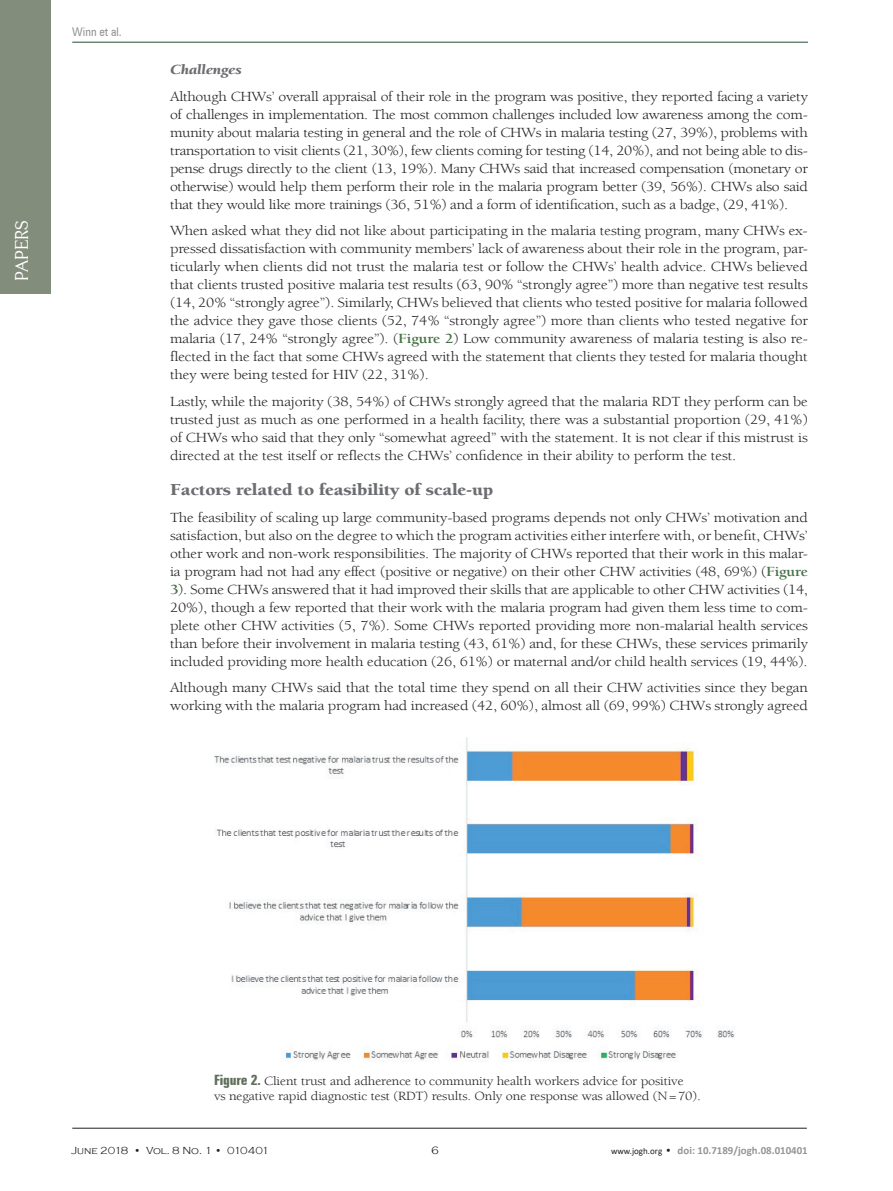
<style>
.page{position:relative;width:893px;height:1191px;background:#fff}
.page>*{position:absolute;margin:0;border:0;box-sizing:border-box;transform-origin:0 0}
.t1{font:18px "Centabel";color:#fff}
.t2{font:900 17.1px "Berkeley Std";letter-spacing:-.01em;color:#6c6d70;scale:1.11 1}
.t3{font:14.25px/18px "Berkeley Std";letter-spacing:-.01em;color:#231f20;text-align:justify;scale:1.11 1}
.t4{font:italic 900 14.25px "Berkeley Std";letter-spacing:-.01em;color:#6c6d70;scale:1.11 1}
.t5{font:12.9px/15.8px "Berkeley Std";letter-spacing:-.01em;color:#231f20;scale:1.11 1}
.t6{font:condensed 12px "Zurich BT";color:#939598}
.t7{font:700 10.95px "Calibri";color:#939598}
.t8{font:300 10.95px "Copperplate Gothic";color:#231f20}
.t9{font:300 10.5px "Copperplate Gothic";letter-spacing:-.005em;color:#231f20}
.s1{font-weight:700;color:#477045}
.s2{font-family:"Zurich BT";font-weight:700;font-stretch:extra-condensed;font-size:14.25px;color:#5f6f5b}
.s3{font-weight:400;font-size:9px;color:#231f20}
.s4{font-family:"Copperplate Gothic";font-weight:300;color:#231f20}
</style>
<div class="page">
<hr style="left:72px;top:1128px;width:735px;height:1px;background:#231f20">
<hr style="left:72px;top:42px;width:736px;height:1px;background:#244d32">
<div style="left:0;top:0;width:51px;height:293px;background:#838d7c"></div>
<img style="left:214px;top:737px;width:521px;height:324px">
<p class="t6" style="left:72px;top:25px;width:51px">Winn et al.</p>
<p class="t1" style="left:13px;top:281px;width:103px;rotate:-90deg">VIEWPOINTS</p>
<p class="t1" style="left:11px;top:281px;width:63px;rotate:-90deg">PAPERS</p>
<p class="t4" style="left:170px;top:62px;width:66px">Challenges</p>
<p class="t3" style="left:170px;top:88px;width:576px">Although CHWs’ overall appraisal of their role in the program was positive, they reported facing a variety of challenges in implementation. The most common challenges included low awareness among the com&shy;munity about malaria testing in general and the role of CHWs in malaria testing (27, 39%), problems with transportation to visit clients (21, 30%), few clients coming for testing (14, 20%), and not being able to dis&shy;pense drugs directly to the client (13, 19%). Many CHWs said that increased compensation (monetary or otherwise) would help them perform their role in the malaria program better (39, 56%). CHWs also said that they would like more trainings (36, 51%) and a form of identification, such as a badge, (29, 41%).</p>
<p class="t3" style="left:170px;top:222px;width:576px">When asked what they did not like about participating in the malaria testing program, many CHWs ex&shy;pressed dissatisfaction with community members’ lack of awareness about their role in the program, par&shy;ticularly when clients did not trust the malaria test or follow the CHWs’ health advice. CHWs believed that clients trusted positive malaria test results (63, 90% “strongly agree”) more than negative test results (14, 20% “strongly agree”). Similarly, CHWs believed that clients who tested positive for malaria followed the advice they gave those clients (52, 74% “strongly agree”) more than clients who tested negative for malaria (17, 24% “strongly agree”). (<span class="s1">Figure 2</span>) Low community awareness of malaria testing is also re&shy;flected in the fact that some CHWs agreed with the statement that clients they tested for malaria thought they were being tested for HIV (22, 31%).</p>
<p class="t3" style="left:170px;top:393px;width:576px">Lastly, while the majority (38, 54%) of CHWs strongly agreed that the malaria RDT they perform can be trusted just as much as one performed in a health facility, there was a substantial proportion (29, 41%) of CHWs who said that they only “somewhat agreed” with the statement. It is not clear if this mistrust is directed at the test itself or reflects the CHWs’ confidence in their ability to perform the test.</p>
<p class="t2" style="left:170px;top:480px;width:293px">Factors related to feasibility of scale-up</p>
<p class="t3" style="left:170px;top:508px;width:576px">The feasibility of scaling up large community-based programs depends not only CHWs’ motivation and satisfaction, but also on the degree to which the program activities either interfere with, or benefit, CHWs’ other work and non-work responsibilities. The majority of CHWs reported that their work in this malar&shy;ia program had not had any effect (positive or negative) on their other CHW activities (48, 69%) (<span class="s1">Figure 3</span>). Some CHWs answered that it had improved their skills that are applicable to other CHW activities (14, 20%), though a few reported that their work with the malaria program had given them less time to com&shy;plete other CHW activities (5, 7%). Some CHWs reported providing more non-malarial health services than before their involvement in malaria testing (43, 61%) and, for these CHWs, these services primarily included providing more health education (26, 61%) or maternal and/or child health services (19, 44%).</p>
<p class="t3" style="left:170px;top:679px;width:576px">Although many CHWs said that the total time they spend on all their CHW activities since they began working with the malaria program had increased (42, 60%), almost all (69, 99%) CHWs strongly agreed</p>
<p class="t5" style="left:214px;top:1073px;width:440px"><span class="s2">Figure 2.</span> Client trust and adherence to community health workers advice for positive<br>vs negative rapid diagnostic test (RDT) results. Only one response was allowed (N=70).</p>
<p class="t9" style="left:71px;top:1144px;width:200px">June 2018 • Vol. 8 No. 1 • 010401</p>
<p class="t8" style="left:431px;top:1144px;width:9px">6</p>
<p class="t7" style="left:611px;top:1142px;width:198px"><span class="s3">www.jogh.org</span> <span class="s4">•</span> doi: 10.7189/jogh.08.010401</p>
</div>
